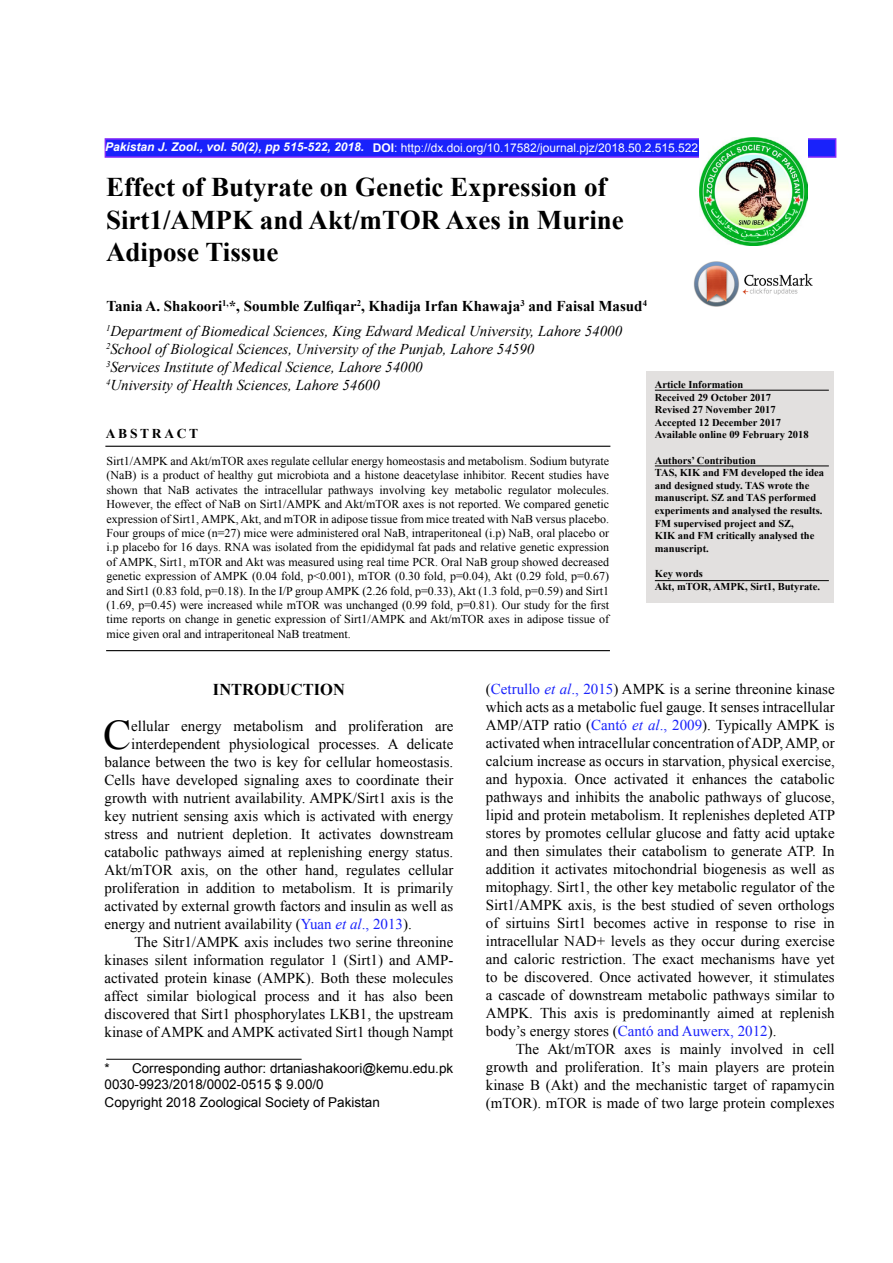
<style>
.page{position:relative;width:893px;height:1263px;background:#fff}
.page>*{position:absolute;margin:0;border:0;box-sizing:border-box;transform-origin:0 0}
.t1{font:42.15px "Times New Roman";color:#000}
.t2{font:700 27px/32.4px "Times New Roman";color:#000}
.t3{font:700 16.5px "Times New Roman";color:#000}
.t4{font:15px/18px "Times New Roman";color:#000;text-align:justify}
.t5{font:italic 15px/18px "Times New Roman";color:#000}
.t6{font:13.5px/16.2px "Arial";color:#000}
.t7{font:700 13.5px "Times New Roman";letter-spacing:.2em;color:#000}
.t8{font:12px/14.4px "Times New Roman";color:#000;text-align:justify}
.t9{font:12px "Arial";color:#fff}
.t10{font:700 10.5px/12.6px "Times New Roman";color:#000}
.s1{font-weight:700;font-style:italic}
.s2{font-weight:700}
.s3{font-weight:700;font-style:normal}
.s4{color:#1922fb}
.s5{font-style:italic;color:#1922fb}
</style>
<div class="page">
<img style="left:694px;top:261px;width:119px;height:45px">
<div style="left:105px;top:138px;width:731px;height:20px;background:#1922fb;border:2px solid #8027fb"></div>
<img style="left:699px;top:138px;width:108px;height:108px">
<div style="left:646px;top:371px;width:187px;height:231px;background:#e2e0df"></div>
<hr style="left:655px;top:466px;width:174px;height:1px;background:#000">
<hr style="left:105px;top:446px;width:505px;height:1px;background:#000">
<hr style="left:106px;top:650px;width:504px;height:1px;background:#000">
<hr style="left:655px;top:390px;width:174px;height:1px;background:#000">
<hr style="left:106px;top:1059px;width:196px;height:1px;background:#000">
<hr style="left:655px;top:580px;width:174px;height:1px;background:#000">
<p class="t9" style="left:105px;top:140px;width:595px"><span class="s1">Pakistan J. Zool., vol. 50(2), pp 515-522, 2018.</span> <span class="s2">DOI</span>: http://dx.doi.org/10.17582/journal.pjz/2018.50.2.515.522</p>
<h2 class="t2" style="left:106px;top:171px;width:519px">Effect of Butyrate on Genetic Expression of<br>Sirt1/AMPK and Akt/mTOR Axes in Murine<br>Adipose Tissue</h2>
<p class="t5" style="left:106px;top:293px;width:542px;line-height:25.3px"><span class="s3">Tania A. Shakoori</span><sup>1,</sup><span class="s3">*, Soumble Zulfiqar</span><sup>2</sup><span class="s3">, Khadija Irfan Khawaja</span><sup>3</sup> <span class="s3">and Faisal Masud</span><sup>4<br></sup><sup>1</sup>Department of Biomedical Sciences, King Edward Medical University, Lahore 54000</p>
<p class="t5" style="left:106px;top:340px;width:430px"><sup>2</sup>School of Biological Sciences, University of the Punjab, Lahore 54590<br><sup>3</sup>Services Institute of Medical Science, Lahore 54000<br><sup>4</sup>University of Health Sciences, Lahore 54600</p>
<p class="t7" style="left:106px;top:424px;width:94px">ABSTRACT</p>
<p class="t8" style="left:107px;top:454px;width:504px">Sirt1/AMPK and Akt/mTOR axes regulate cellular energy homeostasis and metabolism. Sodium butyrate (NaB) is a product of healthy gut microbiota and a histone deacetylase inhibitor. Recent studies have shown that NaB activates the intracellular pathways involving key metabolic regulator molecules.<br>However, the effect of NaB on Sirt1/AMPK and Akt/mTOR axes is not reported. We compared genetic expression of Sirt1, AMPK, Akt, and mTOR in adipose tissue from mice treated with NaB versus placebo.<br>Four groups of mice (n=27) mice were administered oral NaB, intraperitoneal (i.p) NaB, oral placebo or i.p placebo for 16 days. RNA was isolated from the epididymal fat pads and relative genetic expression of AMPK, Sirt1, mTOR and Akt was measured using real time PCR. Oral NaB group showed decreased genetic expression of AMPK (0.04 fold, p&lt;0.001), mTOR (0.30 fold, p=0.04), Akt (0.29 fold, p=0.67) and Sirt1 (0.83 fold, p=0.18). In the I/P group AMPK (2.26 fold, p=0.33), Akt (1.3 fold, p=0.59) and Sirt1 (1.69, p=0.45) were increased while mTOR was unchanged (0.99 fold, p=0.81). Our study for the first time reports on change in genetic expression of Sirt1/AMPK and Akt/mTOR axes in adipose tissue of mice given oral and intraperitoneal NaB treatment.</p>
<p class="t10" style="left:655px;top:378px;width:155px">Article Information<br>Received 29 October 2017<br>Revised 27 November 2017<br>Accepted 12 December 2017<br>Available online 09 February 2018</p>
<p class="t10" style="left:655px;top:453px;width:171px">Authors’ Contribution<br>TAS, KIK and FM developed the idea and designed study. TAS wrote the manuscript. SZ and TAS performed experiments and analysed the results.<br>FM supervised project and SZ,<br>KIK and FM critically analysed the manuscript.</p>
<p class="t10" style="left:655px;top:567px;width:167px">Key words<br>Akt, mTOR, AMPK, Sirt1, Butyrate.</p>
<p class="t3" style="left:213px;top:678px;width:133px">INTRODUCTION</p>
<h1 class="t1" style="left:103px;top:707px;width:30px">C</h1>
<p class="t4" style="left:131px;top:717px;width:324px">ellular energy metabolism and proliferation are</p>
<p class="t4" style="left:131px;top:735px;width:324px">interdependent physiological processes. A delicate</p>
<p class="t4" style="left:105px;top:753px;width:350px">balance between the two is key for cellular homeostasis.</p>
<p class="t4" style="left:105px;top:771px;width:350px">Cells have developed signaling axes to coordinate their</p>
<p class="t4" style="left:105px;top:789px;width:350px">growth with nutrient availability. AMPK/Sirt1 axis is the</p>
<p class="t4" style="left:105px;top:807px;width:350px">key nutrient sensing axis which is activated with energy</p>
<p class="t4" style="left:105px;top:825px;width:350px">stress and nutrient depletion. It activates downstream</p>
<p class="t4" style="left:105px;top:843px;width:350px">catabolic pathways aimed at replenishing energy status.</p>
<p class="t4" style="left:105px;top:861px;width:350px">Akt/mTOR axis, on the other hand, regulates cellular</p>
<p class="t4" style="left:105px;top:879px;width:350px">proliferation in addition to metabolism. It is primarily</p>
<p class="t4" style="left:105px;top:897px;width:350px">activated by external growth factors and insulin as well as</p>
<p class="t4" style="left:105px;top:915px;width:309px">energy and nutrient availability (<span class="s4">Yuan</span> <span class="s5">et al</span><span class="s4">., 2013</span>).</p>
<p class="t4" style="left:134px;top:933px;width:320px">The Sitr1/AMPK axis includes two serine threonine</p>
<p class="t4" style="left:105px;top:951px;width:350px">kinases silent information regulator 1 (Sirt1) and AMP-</p>
<p class="t4" style="left:105px;top:969px;width:350px">activated protein kinase (AMPK). Both these molecules</p>
<p class="t4" style="left:105px;top:987px;width:350px">affect similar biological process and it has also been</p>
<p class="t4" style="left:105px;top:1005px;width:350px">discovered that Sirt1 phosphorylates LKB1, the upstream</p>
<p class="t4" style="left:105px;top:1023px;width:350px">kinase of AMPK and AMPK activated Sirt1 though Nampt</p>
<p class="t6" style="left:105px;top:1060px;width:350px">* Corresponding author: drtaniashakoori@kemu.edu.pk<br>0030-9923/2018/0002-0515 $ 9.00/0</p>
<p class="t6" style="left:105px;top:1095px;width:277px">Copyright 2018 Zoological Society of Pakistan</p>
<p class="t4" style="left:486px;top:680px;width:351px">(<span class="s4">Cetrullo</span> <span class="s5">et al</span><span class="s4">., 2015</span>) AMPK is a serine threonine kinase which acts as a metabolic fuel gauge. It senses intracellular AMP/ATP ratio (<span class="s4">Cantó</span> <span class="s5">et al</span><span class="s4">., 2009</span>). Typically AMPK is activated when intracellular concentration of ADP, AMP, or calcium increase as occurs in starvation, physical exercise, and hypoxia. Once activated it enhances the catabolic pathways and inhibits the anabolic pathways of glucose, lipid and protein metabolism. It replenishes depleted ATP stores by promotes cellular glucose and fatty acid uptake and then simulates their catabolism to generate ATP. In addition it activates mitochondrial biogenesis as well as mitophagy. Sirt1, the other key metabolic regulator of the Sirt1/AMPK axis, is the best studied of seven orthologs of sirtuins Sirt1 becomes active in response to rise in intracellular NAD+ levels as they occur during exercise and caloric restriction. The exact mechanisms have yet to be discovered. Once activated however, it stimulates a cascade of downstream metabolic pathways similar to AMPK. This axis is predominantly aimed at replenish body’s energy stores (<span class="s4">Cantó and Auwerx, 2012</span>).</p>
<p class="t4" style="left:486px;top:1040px;width:350px;text-indent:30px">The Akt/mTOR axes is mainly involved in cell growth and proliferation. It’s main players are protein kinase B (Akt) and the mechanistic target of rapamycin (mTOR). mTOR is made of two large protein complexes</p>
</div>
